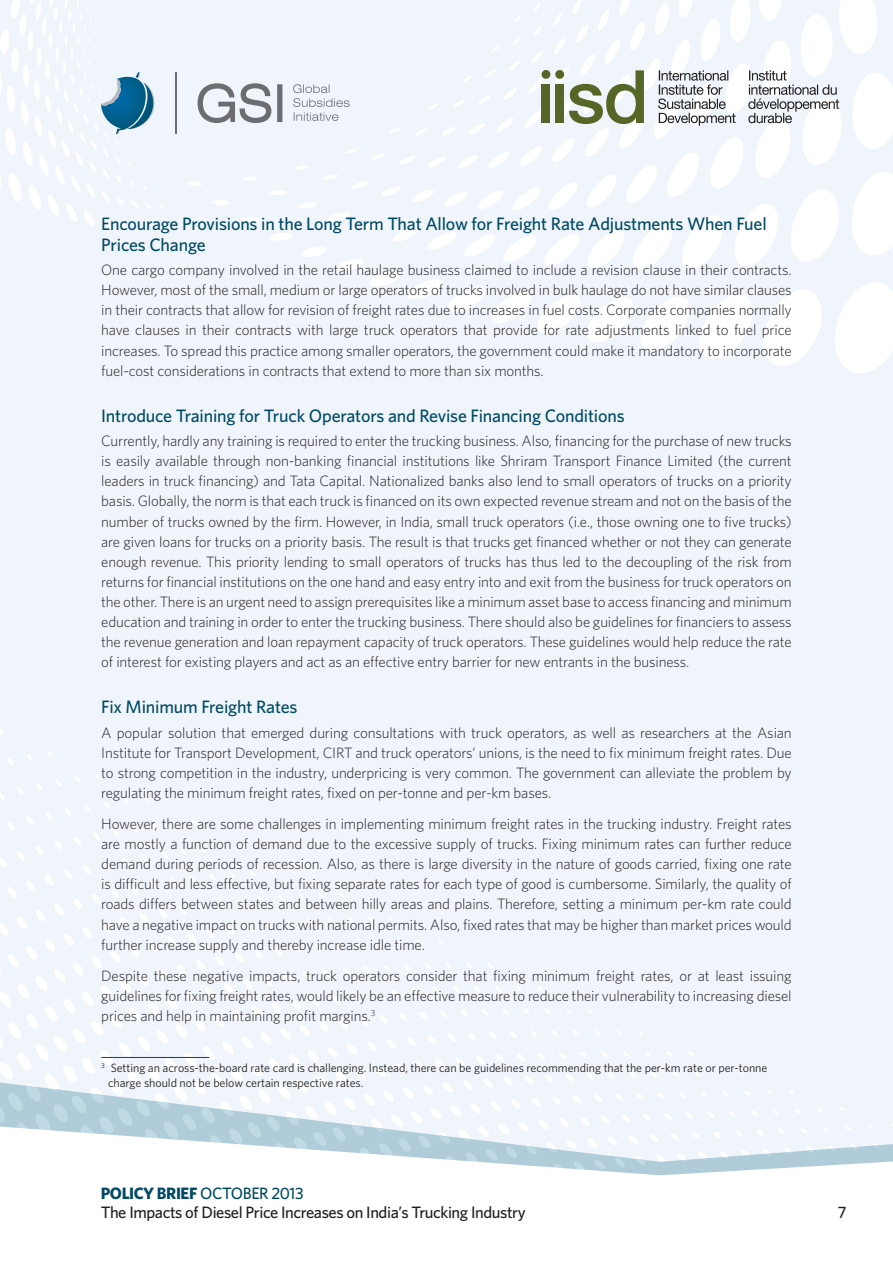
<style>
.page{position:relative;width:893px;height:1263px;background:#fff}
.page>*{position:absolute;margin:0;border:0;box-sizing:border-box;transform-origin:0 0}
.Subhead3{font:500 18px/20.1px "Whitney";letter-spacing:-.01em;color:#004964}
.t1{font:500 16.5px/19.5px "Whitney";letter-spacing:-.025em;color:#231f20}
.Body_copy{font:300 15px/20.1px "Whitney";letter-spacing:-.01em;color:#231f20;text-align:justify}
.Footnotes{font:12px/15px "Whitney";letter-spacing:-.005em;color:#231f20}
.s1{font-weight:700;color:#004964}
.s2{color:#004964}
</style>
<div class="page">
<div style="left:0;top:0;width:893px;height:729px;background:#eff5fb"></div>
<div style="left:0;top:729px;width:893px;height:352px;background:#eff5fb"></div>
<svg style="left:0;top:1081px;width:893px;height:44px;fill:#eff5fb"></svg>
<svg style="left:0;top:1086px;width:346px;height:39px"></svg>
<svg style="left:0;top:1125px;width:893px;height:51px"></svg>
<svg style="left:0;top:0;width:172px;height:232px"></svg>
<hr style="left:175px;top:72px;width:2px;height:62px;background:#6c6d70">
<svg style="left:179px;top:0;width:714px;height:374px"></svg>
<hr style="left:101px;top:1057px;width:108px;height:1px;background:#004964">
<p class="Subhead3" style="left:101px;top:214px;width:667px">Encourage Provisions in the Long Term That Allow for Freight Rate Adjustments When Fuel<br>Prices Change</p>
<p class="Body_copy" style="left:101px;top:259px;width:692px">One cargo company involved in the retail haulage business claimed to include a revision clause in their contracts.<br>However, most of the small, medium or large operators of trucks involved in bulk haulage do not have similar clauses in their contracts that allow for revision of freight rates due to increases in fuel costs. Corporate companies normally have clauses in their contracts with large truck operators that provide for rate adjustments linked to fuel price increases. To spread this practice among smaller operators, the government could make it mandatory to incorporate fuel-cost considerations in contracts that extend to more than six months.</p>
<p class="Subhead3" style="left:101px;top:405px;width:525px">Introduce Training for Truck Operators and Revise Financing Conditions</p>
<p class="Body_copy" style="left:101px;top:430px;width:692px">Currently, hardly any training is required to enter the trucking business. Also, financing for the purchase of new trucks is easily available through non-banking financial institutions like Shriram Transport Finance Limited (the current leaders in truck financing) and Tata Capital. Nationalized banks also lend to small operators of trucks on a priority basis. Globally, the norm is that each truck is financed on its own expected revenue stream and not on the basis of the number of trucks owned by the firm. However, in India, small truck operators (i.e., those owning one to five trucks) are given loans for trucks on a priority basis. The result is that trucks get financed whether or not they can generate enough revenue. This priority lending to small operators of trucks has thus led to the decoupling of the risk from returns for financial institutions on the one hand and easy entry into and exit from the business for truck operators on the other. There is an urgent need to assign prerequisites like a minimum asset base to access financing and minimum education and training in order to enter the trucking business. There should also be guidelines for financiers to assess the revenue generation and loan repayment capacity of truck operators. These guidelines would help reduce the rate of interest for existing players and act as an effective entry barrier for new entrants in the business.</p>
<p class="Subhead3" style="left:101px;top:697px;width:198px">Fix Minimum Freight Rates</p>
<p class="Body_copy" style="left:101px;top:722px;width:692px">A popular solution that emerged during consultations with truck operators, as well as researchers at the Asian Institute for Transport Development, CIRT and truck operators’ unions, is the need to fix minimum freight rates. Due to strong competition in the industry, underpricing is very common. The government can alleviate the problem by regulating the minimum freight rates, fixed on per-tonne and per-km bases.</p>
<p class="Body_copy" style="left:101px;top:813px;width:692px">However, there are some challenges in implementing minimum freight rates in the trucking industry. Freight rates are mostly a function of demand due to the excessive supply of trucks. Fixing minimum rates can further reduce demand during periods of recession. Also, as there is large diversity in the nature of goods carried, fixing one rate is difficult and less effective, but fixing separate rates for each type of good is cumbersome. Similarly, the quality of roads differs between states and between hilly areas and plains. Therefore, setting a minimum per-km rate could have a negative impact on trucks with national permits. Also, fixed rates that may be higher than market prices would further increase supply and thereby increase idle time.</p>
<p class="Body_copy" style="left:101px;top:965px;width:692px">Despite these negative impacts, truck operators consider that fixing minimum freight rates, or at least issuing guidelines for fixing freight rates, would likely be an effective measure to reduce their vulnerability to increasing diesel prices and help in maintaining profit margins.<sup>3</sup></p>
<p class="Footnotes" style="left:108px;top:1060px;width:661px;text-indent:-7px"><sup>3</sup> Setting an across-the-board rate card is challenging. Instead, there can be guidelines recommending that the per-km rate or per-tonne charge should not be below certain respective rates.</p>
<p class="t1" style="left:101px;top:1183px;width:426px"><span class="s1">POLICY BRIEF</span> <span class="s2">OCTOBER 2013<br></span>The Impacts of Diesel Price Increases on India’s Trucking Industry</p>
<p class="t1" style="left:838px;top:1202px;width:10px">7</p>
</div>
